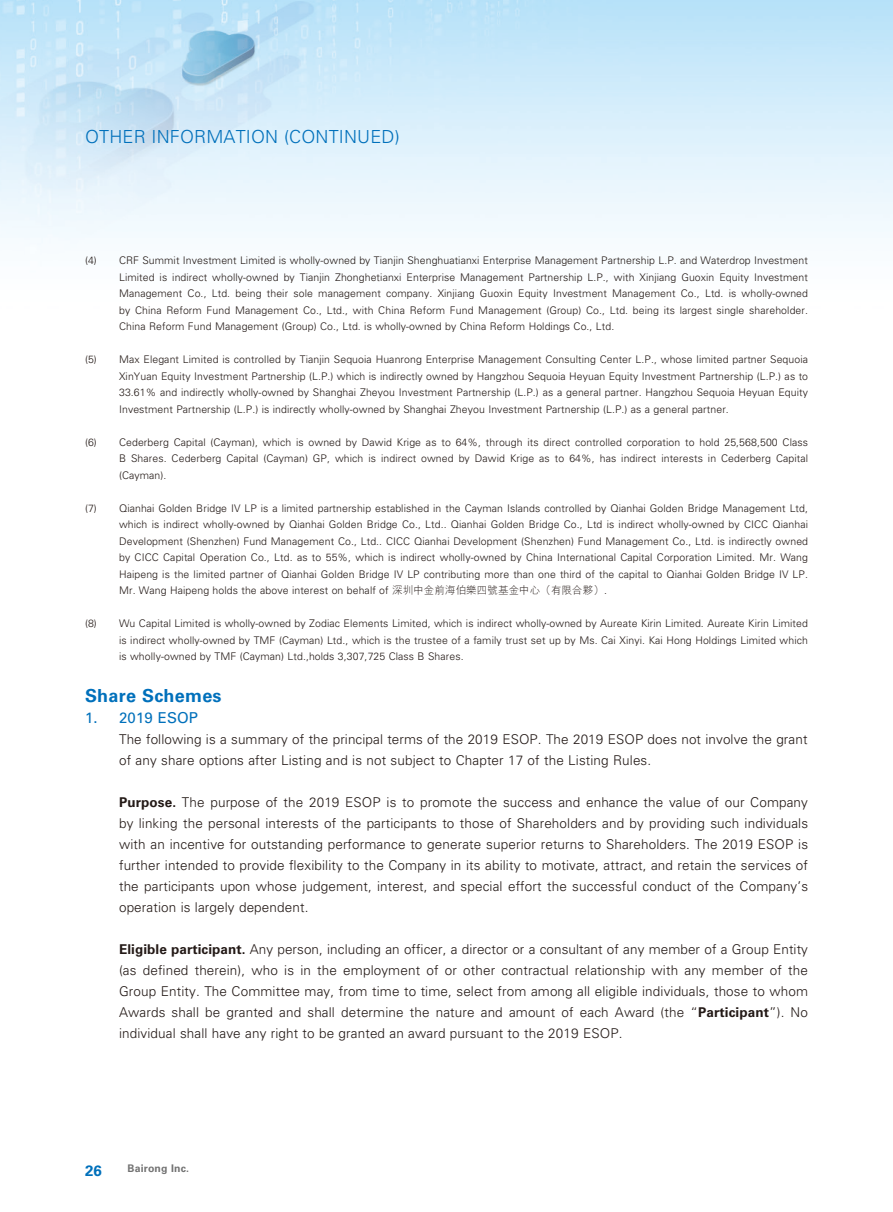
<style>
.page{position:relative;width:893px;height:1212px;background:#fff}
.page>*{position:absolute;margin:0;border:0;box-sizing:border-box;transform-origin:0 0}
.t1{font:300 18px "Univers";letter-spacing:.01em;color:#0070bb}
.t2{font:700 18px "Univers";letter-spacing:.015em;color:#0070bb}
.t3{font:15px "Univers";letter-spacing:.01em;color:#0070bb}
.t4{font:700 15px "Univers";color:#0070bb}
.t5{font:300 13.5px/21px "Univers";letter-spacing:.01em;color:#231916;text-align:justify}
.t6{font:300 10.5px/16.5px "Univers";letter-spacing:.01em;color:#231916;text-align:justify}
.t7{font:700 10.5px "Univers";letter-spacing:.015em;color:#727272}
.s1{font-family:"M Hei HK"}
.s2{font-weight:700}
</style>
<div class="page">
<img style="left:0;top:0;width:893px;height:244px">
<h1 class="t1" style="left:85px;top:126px;width:316px">OTHER INFORMATION (CONTINUED)</h1>
<p class="t6" style="left:119px;top:252px;width:690px;text-indent:-34px">(4) CRF Summit Investment Limited is wholly-owned by Tianjin Shenghuatianxi Enterprise Management Partnership L.P. and Waterdrop Investment Limited is indirect wholly-owned by Tianjin Zhonghetianxi Enterprise Management Partnership L.P., with Xinjiang Guoxin Equity Investment Management Co., Ltd. being their sole management company. Xinjiang Guoxin Equity Investment Management Co., Ltd. is wholly-owned by China Reform Fund Management Co., Ltd., with China Reform Fund Management (Group) Co., Ltd. being its largest single shareholder.<br>China Reform Fund Management (Group) Co., Ltd. is wholly-owned by China Reform Holdings Co., Ltd.</p>
<p class="t6" style="left:119px;top:351px;width:691px;text-indent:-34px">(5) Max Elegant Limited is controlled by Tianjin Sequoia Huanrong Enterprise Management Consulting Center L.P., whose limited partner Sequoia XinYuan Equity Investment Partnership (L.P.) which is indirectly owned by Hangzhou Sequoia Heyuan Equity Investment Partnership (L.P.) as to 33.61% and indirectly wholly-owned by Shanghai Zheyou Investment Partnership (L.P.) as a general partner. Hangzhou Sequoia Heyuan Equity Investment Partnership (L.P.) is indirectly wholly-owned by Shanghai Zheyou Investment Partnership (L.P.) as a general partner.</p>
<p class="t6" style="left:119px;top:434px;width:690px;text-indent:-34px">(6) Cederberg Capital (Cayman), which is owned by Dawid Krige as to 64%, through its direct controlled corporation to hold 25,568,500 Class B Shares. Cederberg Capital (Cayman) GP, which is indirect owned by Dawid Krige as to 64%, has indirect interests in Cederberg Capital (Cayman).</p>
<p class="t6" style="left:119px;top:500px;width:691px;text-indent:-34px">(7) Qianhai Golden Bridge IV LP is a limited partnership established in the Cayman Islands controlled by Qianhai Golden Bridge Management Ltd, which is indirect wholly-owned by Qianhai Golden Bridge Co., Ltd.. Qianhai Golden Bridge Co., Ltd is indirect wholly-owned by CICC Qianhai Development (Shenzhen) Fund Management Co., Ltd.. CICC Qianhai Development (Shenzhen) Fund Management Co., Ltd. is indirectly owned by CICC Capital Operation Co., Ltd. as to 55%, which is indirect wholly-owned by China International Capital Corporation Limited. Mr. Wang Haipeng is the limited partner of Qianhai Golden Bridge IV LP contributing more than one third of the capital to Qianhai Golden Bridge IV LP.<br>Mr. Wang Haipeng holds the above interest on behalf of <span class="s1">深圳中金前海伯樂四號基金中心（有限合夥）</span>.</p>
<p class="t6" style="left:119px;top:615px;width:690px;text-indent:-34px">(8) Wu Capital Limited is wholly-owned by Zodiac Elements Limited, which is indirect wholly-owned by Aureate Kirin Limited. Aureate Kirin Limited is indirect wholly-owned by TMF (Cayman) Ltd., which is the trustee of a family trust set up by Ms. Cai Xinyi. Kai Hong Holdings Limited which is wholly-owned by TMF (Cayman) Ltd.,holds 3,307,725 Class B Shares.</p>
<h1 class="t2" style="left:85px;top:685px;width:138px">Share Schemes</h1>
<h2 class="t3" style="left:85px;top:709px;width:115px">1. 2019 ESOP</h2>
<p class="t5" style="left:119px;top:729px;width:690px">The following is a summary of the principal terms of the 2019 ESOP. The 2019 ESOP does not involve the grant of any share options after Listing and is not subject to Chapter 17 of the Listing Rules.</p>
<p class="t5" style="left:119px;top:792px;width:690px"><span class="s2">Purpose.</span> The purpose of the 2019 ESOP is to promote the success and enhance the value of our Company by linking the personal interests of the participants to those of Shareholders and by providing such individuals with an incentive for outstanding performance to generate superior returns to Shareholders. The 2019 ESOP is further intended to provide flexibility to the Company in its ability to motivate, attract, and retain the services of the participants upon whose judgement, interest, and special effort the successful conduct of the Company’s operation is largely dependent.</p>
<p class="t5" style="left:119px;top:939px;width:690px"><span class="s2">Eligible participant.</span> Any person, including an officer, a director or a consultant of any member of a Group Entity (as defined therein), who is in the employment of or other contractual relationship with any member of the Group Entity. The Committee may, from time to time, select from among all eligible individuals, those to whom Awards shall be granted and shall determine the nature and amount of each Award (the “<span class="s2">Participant</span>”). No individual shall have any right to be granted an award pursuant to the 2019 ESOP.</p>
<h2 class="t4" style="left:85px;top:1162px;width:18px">26</h2>
<p class="t7" style="left:128px;top:1162px;width:63px">Bairong Inc.</p>
</div>
